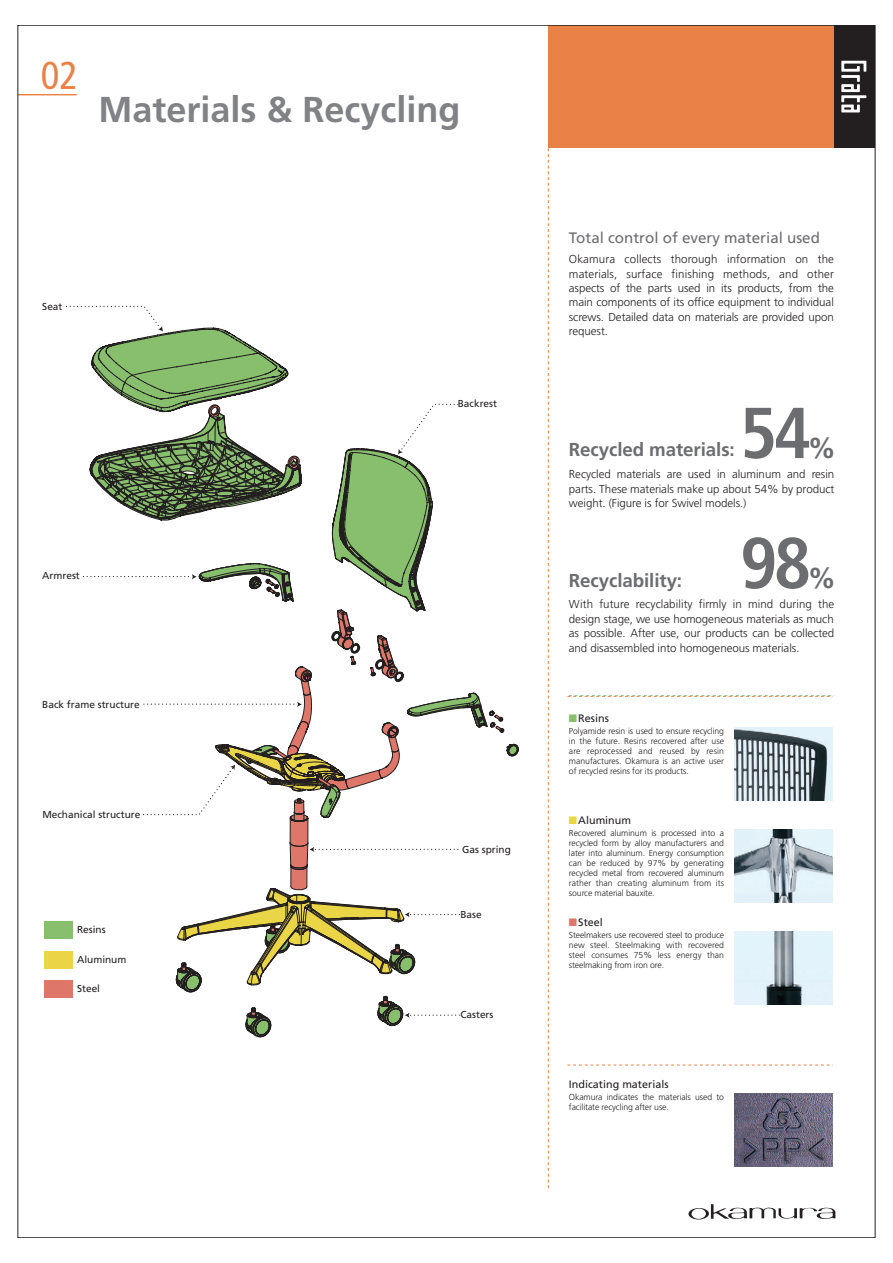
<style>
.page{position:relative;width:893px;height:1263px;background:#fff}
.page>*{position:absolute;margin:0;border:0;box-sizing:border-box;transform-origin:0 0}
.t1{font:700 condensed 72px "Frutiger";color:#6c6d70}
.t2{font:condensed 38.85px "Frutiger";color:#ea8146}
.t3{font:700 36px "Frutiger";color:#808285}
.t4{font:700 28.8px "Frutiger";color:#6c6d70}
.t5{font:700 18.75px "Frutiger";letter-spacing:-.005em;color:#6c6d70}
.t6{font:15.15px "Frutiger";color:#6c6d70}
.t7{font:300 11.55px/14.4px "Frutiger";letter-spacing:-.005em;color:#231f20;text-align:justify}
.t8{font:10.8px "Frutiger";color:#231f20}
.t9{font:10.05px "Frutiger";color:#231f20}
.t10{font:300 8.7px/10.1px "Frutiger";letter-spacing:-.01em;color:#231f20;text-align:justify}
</style>
<div class="page">
<hr style="left:18px;top:94px;width:59px;height:1px;background:#ea8146">
<div style="left:549px;top:25px;width:326px;height:123px;background:#ea8146"></div>
<div style="left:834px;top:25px;width:41px;height:123px;background:#231f20"></div>
<svg style="left:841px;top:61px;width:25px;height:51px"></svg>
<div style="left:44px;top:981px;width:29px;height:17px;background:#de766a"></div>
<div style="left:44px;top:951px;width:29px;height:17px;background:#e9d546"></div>
<div style="left:44px;top:922px;width:29px;height:17px;background:#87bf6d"></div>
<svg style="left:688px;top:1204px;width:148px;height:16px"></svg>
<img style="left:735px;top:829px;width:98px;height:74px">
<img style="left:735px;top:727px;width:98px;height:74px">
<img style="left:735px;top:1093px;width:98px;height:74px">
<img style="left:735px;top:931px;width:98px;height:74px">
<svg style="left:548px;top:148px;width:1px;height:1041px"></svg>
<svg style="left:567px;top:1065px;width:266px;height:1px"></svg>
<svg style="left:567px;top:695px;width:266px;height:2px"></svg>
<svg style="left:86px;top:326px;width:432px;height:711px"></svg>
<h2 class="t2" style="left:41px;top:53px;width:39px">02</h2>
<h3 class="t3" style="left:99px;top:88px;width:364px">Materials &amp; Recycling</h3>
<p class="t9" style="left:42px;top:301px;width:22px">Seat</p>
<p class="t9" style="left:42px;top:569px;width:39px">Armrest</p>
<p class="t9" style="left:458px;top:398px;width:41px">Backrest</p>
<p class="t9" style="left:42px;top:698px;width:99px">Back frame structure</p>
<p class="t9" style="left:42px;top:808px;width:100px">Mechanical structure</p>
<p class="t9" style="left:77px;top:924px;width:30px">Resins</p>
<p class="t9" style="left:77px;top:953px;width:51px">Aluminum</p>
<p class="t9" style="left:77px;top:983px;width:24px">Steel</p>
<p class="t9" style="left:462px;top:843px;width:50px">Gas spring</p>
<p class="t9" style="left:460px;top:909px;width:23px">Base</p>
<p class="t9" style="left:460px;top:1009px;width:35px">Casters</p>
<h3 class="t6" style="left:569px;top:229px;width:252px">Total control of every material used</h3>
<p class="t7" style="left:569px;top:252px;width:267px">Okamura collects thorough information on the materials, surface finishing methods, and other aspects of the parts used in its products, from the main components of its office equipment to individual screws. Detailed data on materials are provided upon request.</p>
<h1 class="t1" style="left:740px;top:390px;width:73px">54</h1>
<h3 class="t4" style="left:808px;top:431px;width:30px">%</h3>
<h3 class="t5" style="left:569px;top:439px;width:167px">Recycled materials:</h3>
<h3 class="t7" style="left:569px;top:467px;width:267px">Recycled materials are used in aluminum and resin parts. These materials make up about 54% by product weight. (Figure is for Swivel models.)</h3>
<h1 class="t1" style="left:740px;top:520px;width:73px">98</h1>
<h3 class="t4" style="left:808px;top:561px;width:30px">%</h3>
<h3 class="t7" style="left:569px;top:597px;width:267px">With future recyclability firmly in mind during the design stage, we use homogeneous materials as much as possible. After use, our products can be collected and disassembled into homogeneous materials.</h3>
<h3 class="t5" style="left:569px;top:569px;width:115px">Recyclability:</h3>
<p class="t8" style="left:578px;top:712px;width:32px">Resins</p>
<p class="t10" style="left:569px;top:726px;width:157px">Polyamide resin is used to ensure recycling in the future. Resins recovered after use are reprocessed and reused by resin manufactures. Okamura is an active user of recycled resins for its products.</p>
<p class="t8" style="left:578px;top:814px;width:54px">Aluminum</p>
<p class="t10" style="left:569px;top:828px;width:157px">Recovered aluminum is processed into a recycled form by alloy manufacturers and later into aluminum. Energy consumption can be reduced by 97% by generating recycled metal from recovered aluminum rather than creating aluminum from its source material bauxite.</p>
<p class="t8" style="left:578px;top:916px;width:26px">Steel</p>
<p class="t10" style="left:569px;top:930px;width:157px">Steelmakers use recovered steel to produce new steel. Steelmaking with recovered steel consumes 75% less energy than steelmaking from iron ore.</p>
<p class="t8" style="left:569px;top:1078px;width:101px">Indicating materials</p>
<p class="t10" style="left:569px;top:1092px;width:157px">Okamura indicates the materials used to facilitate recycling after use.</p>
</div>
